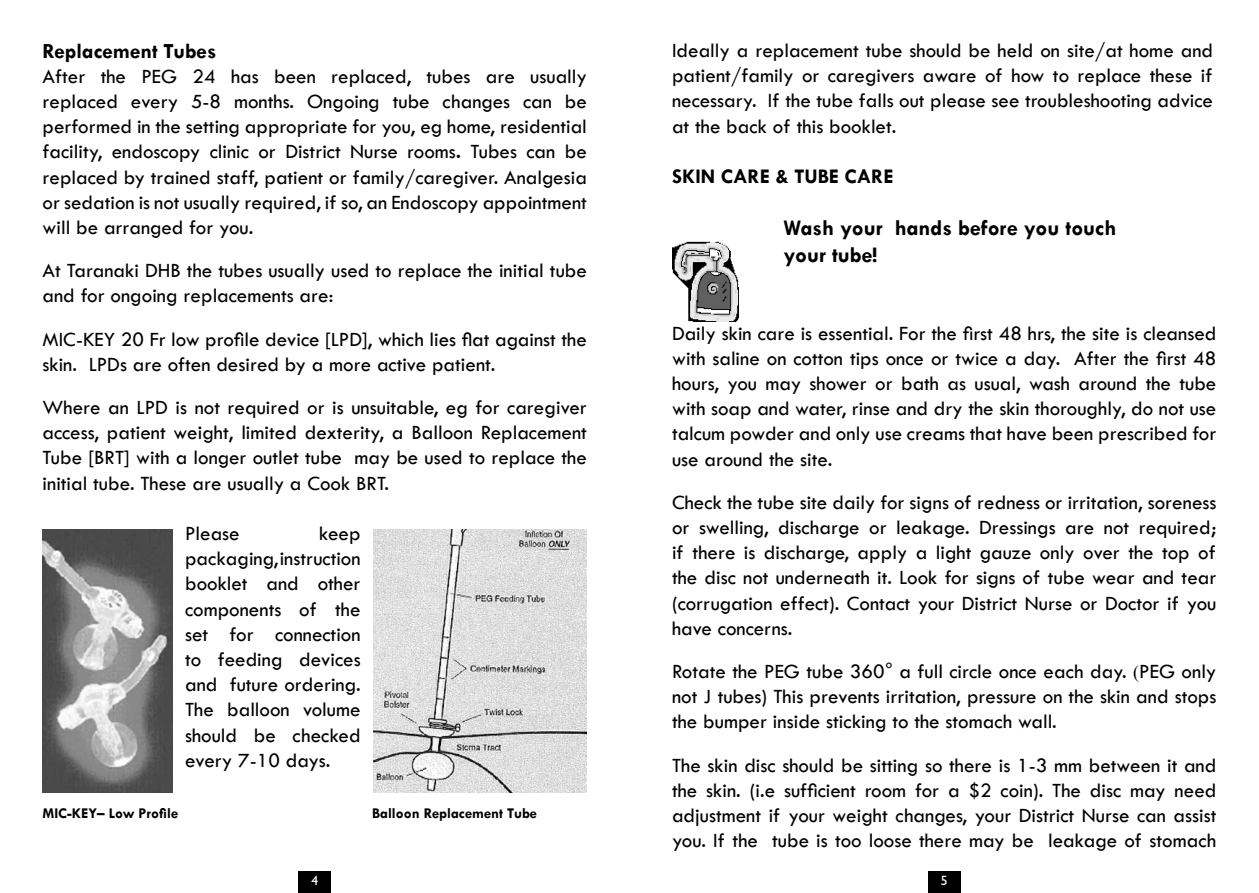
<style>
.page{position:relative;width:1259px;height:893px;background:#fff}
.page>*{position:absolute;margin:0;border:0;box-sizing:border-box;transform-origin:0 0}
.t1{font:700 22.5px/27px "Tw Cen";color:#000}
.t2{font:700 21.75px "Tw Cen";color:#000}
.t3{font:21px/25.2px "Tw Cen";color:#000;text-align:justify}
.t4{font:700 21px "Tw Cen";color:#000}
.t5{font:700 15px "Tw Cen";color:#000}
.t6{font:13.5px "Gill Sans Std";color:#fff}
.s1{font-weight:700}
.s2{font-family:"Times New Roman";font-size:18px}
</style>
<div class="page">
<div style="left:298px;top:871px;width:33px;height:22px;background:#000"></div>
<div style="left:928px;top:871px;width:32px;height:22px;background:#000"></div>
<img style="left:43px;top:530px;width:130px;height:263px">
<img style="left:374px;top:530px;width:213px;height:263px">
<img style="left:672px;top:241px;width:66px;height:80px">
<p class="t2" style="left:43px;top:38px;width:175px">Replacement Tubes</p>
<p class="t3" style="left:43px;top:63px;width:546px">After the PEG 24 has been replaced, tubes are usually replaced every 5-8 months. Ongoing tube changes can be performed in the setting appropriate for you, eg home, residential facility, endoscopy clinic or District Nurse rooms<span class="s1">.</span> Tubes can be replaced by trained staff, patient or family/caregiver. Analgesia or sedation is not usually required, if so, an Endoscopy appointment will be arranged for you.</p>
<p class="t3" style="left:43px;top:258px;width:546px">At Taranaki DHB the tubes usually used to replace the initial tube and for ongoing replacements are:</p>
<p class="t3" style="left:43px;top:326px;width:546px">MIC-KEY 20 Fr low profile device [LPD], which lies flat against the skin. LPDs are often desired by a more active patient.</p>
<p class="t3" style="left:43px;top:395px;width:546px">Where an LPD is not required or is unsuitable, eg for caregiver access, patient weight, limited dexterity, a Balloon Replacement Tube [BRT] with a longer outlet tube may be used to replace the initial tube. These are usually a Cook BRT.</p>
<p class="t3" style="left:185px;top:521px;width:56px">Please</p>
<p class="t3" style="left:185px;top:521px;width:177px;text-indent:134px">keep packaging, instruction booklet and other components of the set for connection to feeding devices and future ordering.<br>The balloon volume should be checked every 7-10 days.</p>
<p class="t5" style="left:43px;top:804px;width:137px">MIC-KEY– Low Profile</p>
<p class="t5" style="left:372px;top:804px;width:166px">Balloon Replacement Tube</p>
<p class="t3" style="left:672px;top:38px;width:542px">Ideally a replacement tube should be held on site/at home and patient/family or caregivers aware of how to replace these if necessary. If the tube falls out please see troubleshooting advice at the back of this booklet.</p>
<p class="t4" style="left:672px;top:164px;width:223px">SKIN CARE &amp; TUBE CARE</p>
<p class="t1" style="left:783px;top:214px;width:334px">Wash your hands before you touch your tube!</p>
<p class="t3" style="left:672px;top:320px;width:546px">Daily skin care is essential. For the first 48 hrs, the site is cleansed with saline on cotton tips once or twice a day. After the first 48 hours, you may shower or bath as usual, wash around the tube with soap and water, rinse and dry the skin thoroughly, do not use talcum powder and only use creams that have been prescribed for use around the site.</p>
<p class="t3" style="left:672px;top:489px;width:546px">Check the tube site daily for signs of redness or irritation, soreness or swelling, discharge or leakage. Dressings are not required; if there is discharge, apply a light gauze only over the top of the disc not underneath it. Look for signs of tube wear and tear (corrugation effect). Contact your District Nurse or Doctor if you have concerns.</p>
<p class="t3" style="left:672px;top:659px;width:546px">Rotate the PEG tube 360° a full circle once each day. <span class="s2">(</span>PEG only not J tubes) This prevents irritation, pressure on the skin and stops the bumper inside sticking to the stomach wall.</p>
<p class="t3" style="left:672px;top:752px;width:546px">The skin disc should be sitting so there is 1-3 mm between it and the skin. (i.e sufficient room for a $2 coin). The disc may need adjustment if your weight changes, your District Nurse can assist you. If the tube is too loose there may be leakage of stomach</p>
<p class="t6" style="left:311px;top:873px;width:8px">4</p>
<p class="t6" style="left:941px;top:873px;width:8px">5</p>
</div>
